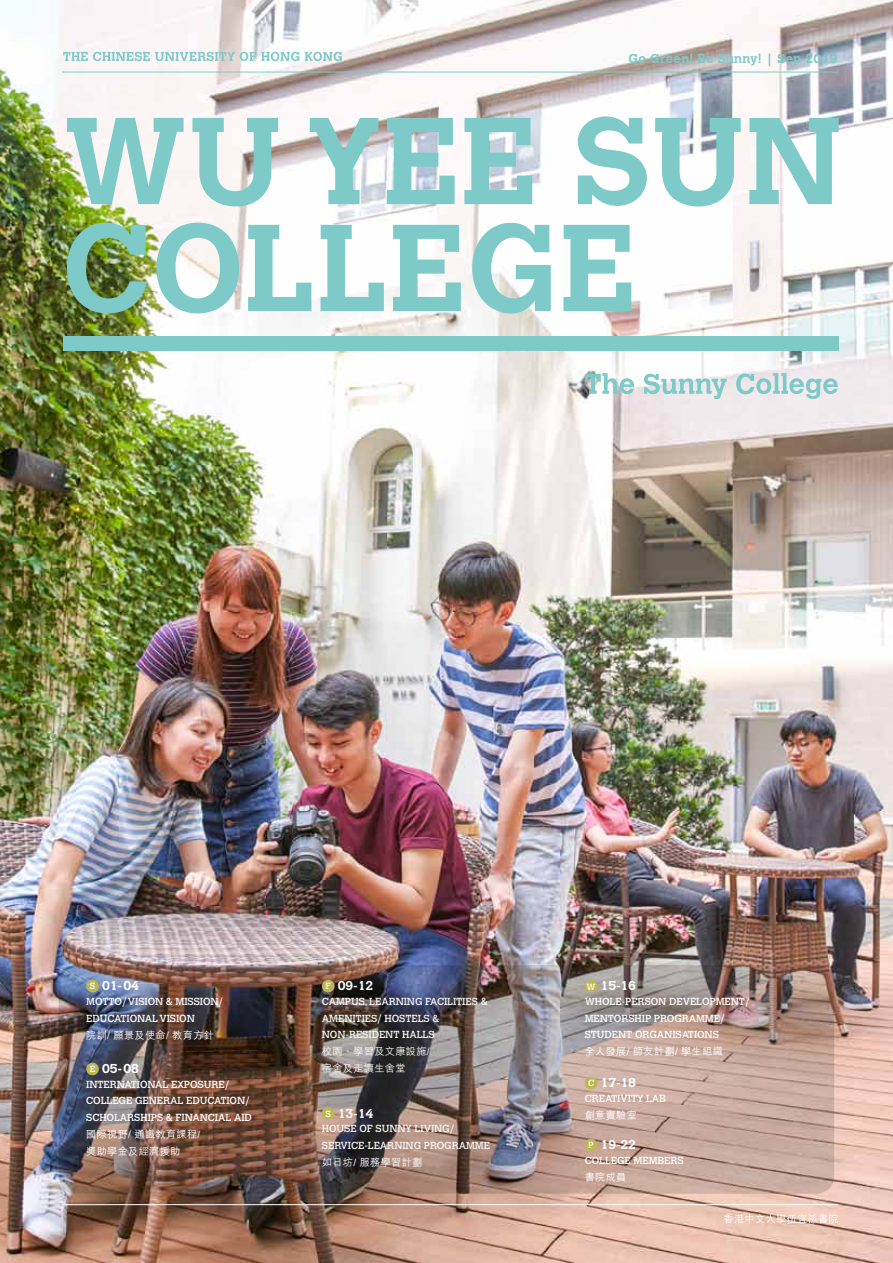
<style>
.page{position:relative;width:893px;height:1263px;background:#fff}
.page>*{position:absolute;margin:0;border:0;box-sizing:border-box;transform-origin:0 0}
.t1{font:700 12.75px "Calvert MT Std";letter-spacing:-.01em;color:#fff}
.t2{font:700 12.75px "Calvert MT Std";letter-spacing:.025em;color:#7dcac8}
.t3{font:700 12.75px "Calvert MT Std";letter-spacing:-.01em;color:#f8f7f5}
.t4{font:10.2px/16.6px "Calvert";letter-spacing:-.01em;color:#fff}
.t5{font:10.2px/16.6px "Calvert";letter-spacing:-.01em;color:#f8f7f5}
.t6{font:500 10.2px/16.6px "M Hei HK";letter-spacing:.03em;color:#fff}
.t7{font:500 10.2px/16.6px "M Hei HK";letter-spacing:.03em;color:#f8f7f5}
.s1{font-family:"Calvert";font-weight:400;font-size:8.85px}
.s2{font-family:"Calvert";font-weight:400;font-size:8.85px;color:#fff}
.s3{color:#fff}
</style>
<div class="page">
<img style="left:0;top:0;width:893px;height:1263px">
<img style="left:59px;top:965px;width:775px;height:229px;border-radius:18px">
<svg style="left:67px;top:223px;width:564px;height:90px;fill:#7dcac8"></svg>
<svg style="left:67px;top:116px;width:772px;height:90px"></svg>
<div style="left:63px;top:336px;width:776px;height:14px;background:#7dcac8"></div>
<hr style="left:62px;top:72px;width:776px;height:1px;background:#7dcac8">
<svg style="left:63px;top:52px;width:279px;height:9px"></svg>
<svg style="left:585px;top:373px;width:49px;height:21px"></svg>
<svg style="left:644px;top:374px;width:83px;height:25px"></svg>
<svg style="left:736px;top:373px;width:102px;height:26px;background:#c5ddde"></svg>
<hr style="left:62px;top:1204px;width:776px;height:1px;background:#fff">
<svg style="left:724px;top:1214px;width:114px;height:9px"></svg>
<div style="left:86px;top:980px;width:13px;height:12px;background:#bcb754;border-radius:50%"></div>
<div style="left:86px;top:1063px;width:13px;height:12px;background:#bcb754;border-radius:50%"></div>
<div style="left:322px;top:1107px;width:13px;height:13px;background:#bcb754;border-radius:50%"></div>
<div style="left:585px;top:1139px;width:12px;height:12px;background:#bcb754;border-radius:50%"></div>
<div style="left:585px;top:980px;width:12px;height:12px;background:#bcb754;border-radius:50%"></div>
<div style="left:322px;top:980px;width:13px;height:12px;background:#bcb754;border-radius:50%"></div>
<div style="left:585px;top:1077px;width:12px;height:12px;background:#bcb754;border-radius:50%"></div>
<p class="t2" style="left:628px;top:50px;width:211px">Go Green! Be Sunny! | Sep 2019</p>
<p class="t1" style="left:90px;top:978px;width:51px"><span class="s1">S</span> 01-04</p>
<p class="t4" style="left:86px;top:993px;width:139px">MOTTO/ VISION &amp; MISSION/<br>EDUCATIONAL VISION</p>
<p class="t6" style="left:86px;top:1025px;width:129px">院訓/ 願景及使命/ 教育方針</p>
<p class="t1" style="left:90px;top:1060px;width:51px"><span class="s1">E</span> 05-08</p>
<p class="t4" style="left:86px;top:1076px;width:167px">INTERNATIONAL EXPOSURE/<br>COLLEGE GENERAL EDUCATION/<br>SCHOLARSHIPS &amp; FINANCIAL AID</p>
<p class="t6" style="left:86px;top:1125px;width:116px">國際視野/ 通識教育課程/獎助學金及經濟援助</p>
<p class="t3" style="left:325px;top:978px;width:49px"><span class="s2">F</span> 09-12</p>
<p class="t5" style="left:322px;top:993px;width:167px">CAMPUS, LEARNING FACILITIES &amp;<br>AMENITIES/ HOSTELS &amp;<br>NON-RESIDENT HALLS</p>
<p class="t7" style="left:322px;top:1042px;width:109px">校園、學習及文康設施/宿舍及走讀生舍堂</p>
<p class="t3" style="left:325px;top:1105px;width:49px"><span class="s2">S</span> 13-14</p>
<p class="t5" style="left:322px;top:1121px;width:170px">HOUSE OF SUNNY LIVING/<br>SERVICE-LEARNING PROGRAMME</p>
<p class="t7" style="left:322px;top:1153px;width:102px">如日坊<span class="s3">/</span> 服務學習計劃</p>
<p class="t1" style="left:587px;top:978px;width:51px"><span class="s1">W</span> 15-16</p>
<p class="t4" style="left:585px;top:993px;width:166px">WHOLE-PERSON DEVELOPMENT/<br>MENTORSHIP PROGRAMME/<br>STUDENT ORGANISATIONS</p>
<p class="t6" style="left:585px;top:1042px;width:140px">全人發展/ 師友計劃/ 學生組織</p>
<p class="t1" style="left:588px;top:1074px;width:50px"><span class="s1">C</span> 17-18</p>
<p class="t4" style="left:585px;top:1090px;width:83px">CREATIVITY LAB</p>
<p class="t6" style="left:585px;top:1106px;width:54px">創意實驗室</p>
<p class="t1" style="left:588px;top:1136px;width:49px"><span class="s1">P</span> 19-22</p>
<p class="t4" style="left:585px;top:1152px;width:101px">COLLEGE MEMBERS</p>
<p class="t6" style="left:585px;top:1168px;width:43px">書院成員</p>
</div>
